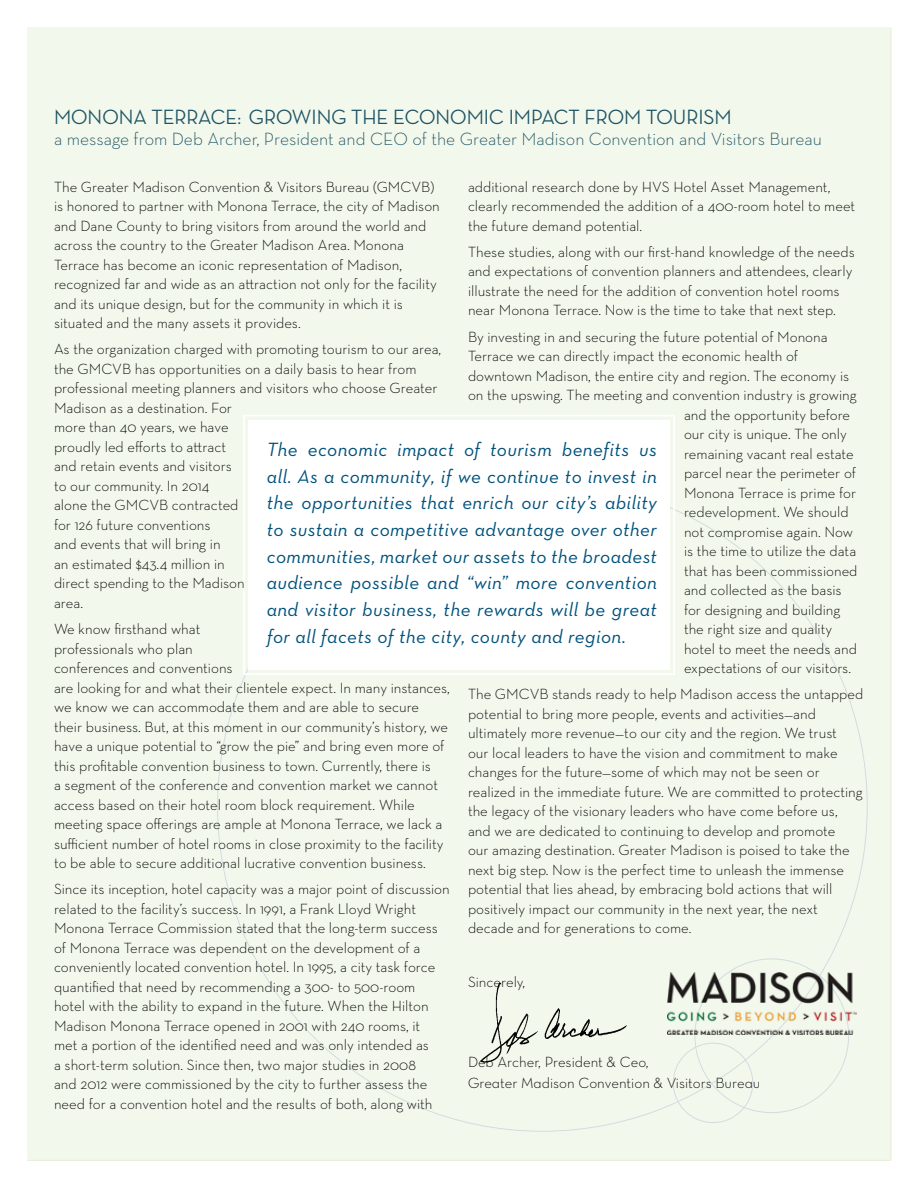
<style>
.page{position:relative;width:918px;height:1188px;background:#fff}
.page>*{position:absolute;margin:0;border:0;box-sizing:border-box;transform-origin:0 0}
.t1{font:500 21px "Neutraface Display";color:#1d5364}
.t2{font:19.5px/26.7px "Neutraface Text Book Italic Alt";letter-spacing:.02em;color:#00517b;text-align:justify}
.t3{font:300 18px "Neutraface Text";color:#1d5364}
.t4{font:300 15px/19.5px "Neutraface Text";color:#000}
.t5{font:15px/21px "Neutraface Text Light Alt";color:#000}
</style>
<div class="page">
<div style="left:27px;top:27px;width:864px;height:1134px;background:#f3f8ec"></div>
<div style="left:673px;top:1043px;width:80px;height:80px;border:1px solid #d2dde0;border-radius:50%"></div>
<hr style="left:890px;top:28px;width:2px;height:1132px;background:#e5f0d7">
<hr style="left:27px;top:1160px;width:864px;height:1px;background:#e6f1d9">
<div style="left:243px;top:415px;width:433px;height:261px;background:#fff"></div>
<div style="left:248px;top:420px;width:422px;height:250px;border:5px solid #fff"></div>
<img style="left:480px;top:983px;width:146px;height:80px">
<img style="left:668px;top:972px;width:188px;height:63px">
<h1 class="t1" style="left:54px;top:106px;width:679px">MONONA TERRACE: GROWING THE ECONOMIC IMPACT FROM TOURISM</h1>
<p class="t3" style="left:54px;top:128px;width:769px">a message from Deb Archer, President and CEO of the Greater Madison Convention and Visitors Bureau</p>
<p class="t4" style="left:54px;top:176px;width:387px">The Greater Madison Convention &amp; Visitors Bureau (GMCVB) is honored to partner with Monona Terrace, the city of Madison and Dane County to bring visitors from around the world and across the country to the Greater Madison Area. Monona Terrace has become an iconic representation of Madison, recognized far and wide as an attraction not only for the facility and its unique design, but for the community in which it is situated and the many assets it provides.</p>
<p class="t4" style="left:54px;top:339px;width:389px">As the organization charged with promoting tourism to our area, the GMCVB has opportunities on a daily basis to hear from professional meeting planners and visitors who choose Greater Madison as a destination. For<br>more than 40 years, we have<br>proudly led efforts to attract<br>and retain events and visitors<br>to our community. In 2014<br>alone the GMCVB contracted<br>for 126 future conventions<br>and events that will bring in<br>an estimated $43.4 million in<br>direct spending to the Madison<br>area.</p>
<p class="t4" style="left:54px;top:619px;width:397px">We know firsthand what<br>professionals who plan<br>conferences and conventions<br>are looking for and what their clientele expect. In many instances, we know we can accommodate them and are able to secure their business. But, at this moment in our community’s history, we have a unique potential to “grow the pie” and bring even more of this profitable convention business to town. Currently, there is<br>a segment of the conference and convention market we cannot access based on their hotel room block requirement. While meeting space offerings are ample at Monona Terrace, we lack a sufficient number of hotel rooms in close proximity to the facility to be able to secure additional lucrative convention business.</p>
<p class="t4" style="left:54px;top:879px;width:397px">Since its inception, hotel capacity was a major point of discussion related to the facility’s success. In 1991, a Frank Lloyd Wright Monona Terrace Commission stated that the long-term success of Monona Terrace was dependent on the development of a conveniently located convention hotel. In 1995, a city task force quantified that need by recommending a 300- to 500-room hotel with the ability to expand in the future. When the Hilton Madison Monona Terrace opened in 2001 with 240 rooms, it<br>met a portion of the identified need and was only intended as<br>a short-term solution. Since then, two major studies in 2008<br>and 2012 were commissioned by the city to further assess the need for a convention hotel and the results of both, along with</p>
<p class="t4" style="left:468px;top:176px;width:389px">additional research done by HVS Hotel Asset Management, clearly recommended the addition of a 400-room hotel to meet the future demand potential.</p>
<p class="t4" style="left:468px;top:242px;width:388px">These studies, along with our first-hand knowledge of the needs and expectations of convention planners and attendees, clearly illustrate the need for the addition of convention hotel rooms near Monona Terrace. Now is the time to take that next step.</p>
<p class="t4" style="left:468px;top:326px;width:361px">By investing in and securing the future potential of Monona</p>
<p class="t4" style="left:468px;top:346px;width:332px">Terrace we can directly impact the economic health of</p>
<p class="t4" style="left:468px;top:365px;width:383px">downtown Madison, the entire city and region. The economy is</p>
<p class="t4" style="left:468px;top:385px;width:390px">on the upswing. The meeting and convention industry is growing</p>
<p class="t4" style="left:684px;top:404px;width:168px">and the opportunity before</p>
<p class="t4" style="left:684px;top:424px;width:164px">our city is unique. The only</p>
<p class="t4" style="left:684px;top:443px;width:171px">remaining vacant real estate</p>
<p class="t4" style="left:684px;top:463px;width:174px">parcel near the perimeter of</p>
<p class="t4" style="left:684px;top:482px;width:174px">Monona Terrace is prime for</p>
<p class="t4" style="left:684px;top:502px;width:166px">redevelopment. We should</p>
<p class="t4" style="left:684px;top:521px;width:171px">not compromise again. Now</p>
<p class="t4" style="left:684px;top:541px;width:174px">is the time to utilize the data</p>
<p class="t4" style="left:684px;top:560px;width:175px">that has been commissioned</p>
<p class="t4" style="left:684px;top:580px;width:159px">and collected as the basis</p>
<p class="t4" style="left:684px;top:599px;width:158px">for designing and building</p>
<p class="t4" style="left:684px;top:619px;width:150px">the right size and quality</p>
<p class="t4" style="left:684px;top:638px;width:174px">hotel to meet the needs and</p>
<p class="t4" style="left:684px;top:658px;width:169px">expectations of our visitors.</p>
<p class="t4" style="left:468px;top:684px;width:397px">The GMCVB stands ready to help Madison access the untapped potential to bring more people, events and activities—and ultimately more revenue—to our city and the region. We trust<br>our local leaders to have the vision and commitment to make changes for the future—some of which may not be seen or realized in the immediate future. We are committed to protecting the legacy of the visionary leaders who have come before us, and we are dedicated to continuing to develop and promote<br>our amazing destination. Greater Madison is poised to take the next big step. Now is the perfect time to unleash the immense potential that lies ahead, by embracing bold actions that will positively impact our community in the next year, the next decade and for generations to come.</p>
<p class="t5" style="left:468px;top:971px;width:59px">Sincerely,</p>
<p class="t2" style="left:267px;top:436px;width:392px">The economic impact of tourism benefits us all. As a community, if we continue to invest in the opportunities that enrich our city’s ability to sustain a competitive advantage over other communities, market our assets to the broadest audience possible and “win” more convention and visitor business, the rewards will be great for all facets of the city, county and region.</p>
<p class="t5" style="left:468px;top:1051px;width:294px">Deb Archer, President &amp; Ceo,<br>Greater Madison Convention &amp; Visitors Bureau</p>
</div>
